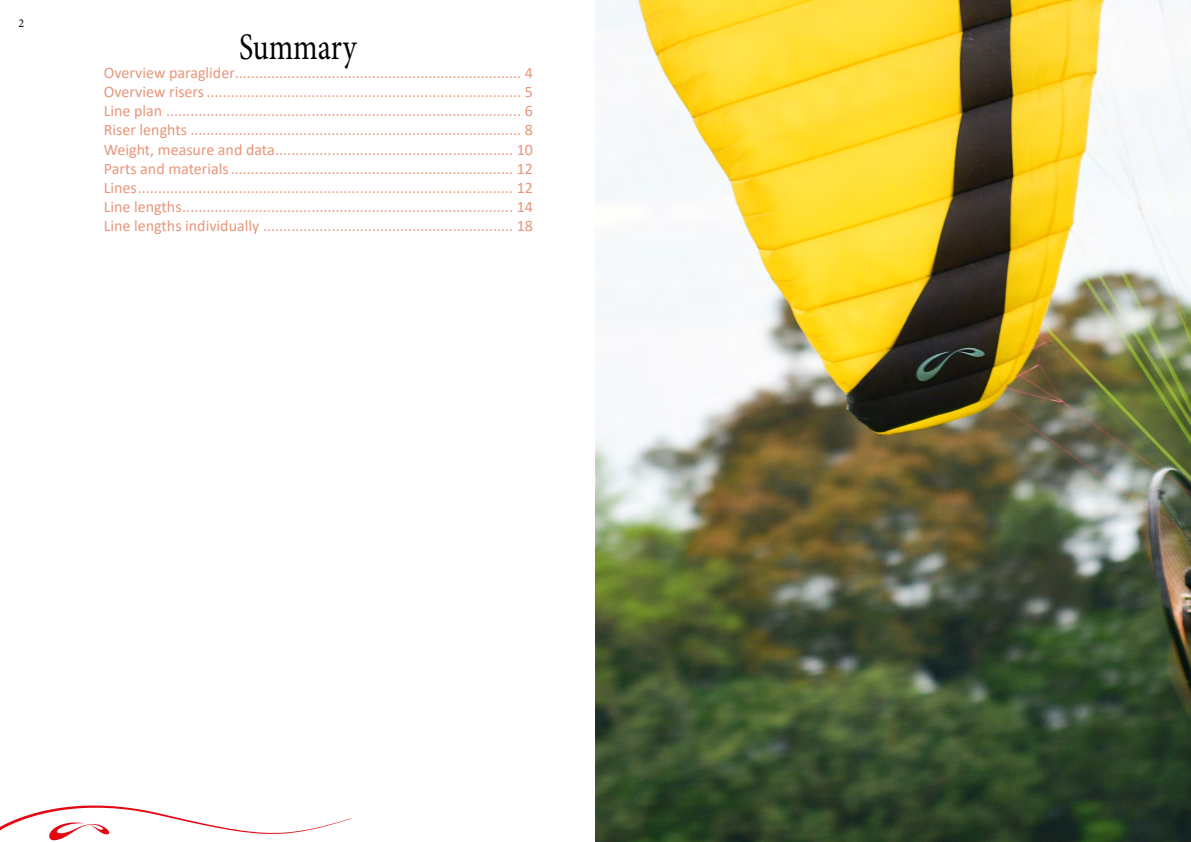
<style>
.page{position:relative;width:1191px;height:842px;background:#fff}
.page>*{position:absolute;margin:0;border:0;box-sizing:border-box;transform-origin:0 0}
.t1{font:37.5px "Minion Pro";color:#000;scale:.8 1}
.t2{font:16px/19.2px "Calibri";color:#e7967b;text-align:justify}
.t3{font:12px "Minion Pro";color:#000}
</style>
<div class="page">
<svg style="left:0;top:805px;width:350px;height:36px"></svg>
<img style="left:595px;top:0;width:596px;height:842px">
<p class="t3" style="left:18px;top:15px;width:7px">2</p>
<h1 class="t1" style="left:239px;top:22px;width:148px">Summary</h1>
<p class="t2" style="left:104px;top:63px;width:431px">Overview paraglider....................................................................... 4<br>Overview risers.............................................................................. 5<br>Line plan ........................................................................................ 6<br>Riser lenghts .................................................................................. 8<br>Weight, measure and data........................................................... 10<br>Parts and materials...................................................................... 12<br>Lines............................................................................................. 12<br>Line lengths.................................................................................. 14<br>Line lengths individually .............................................................. 18</p>
</div>
